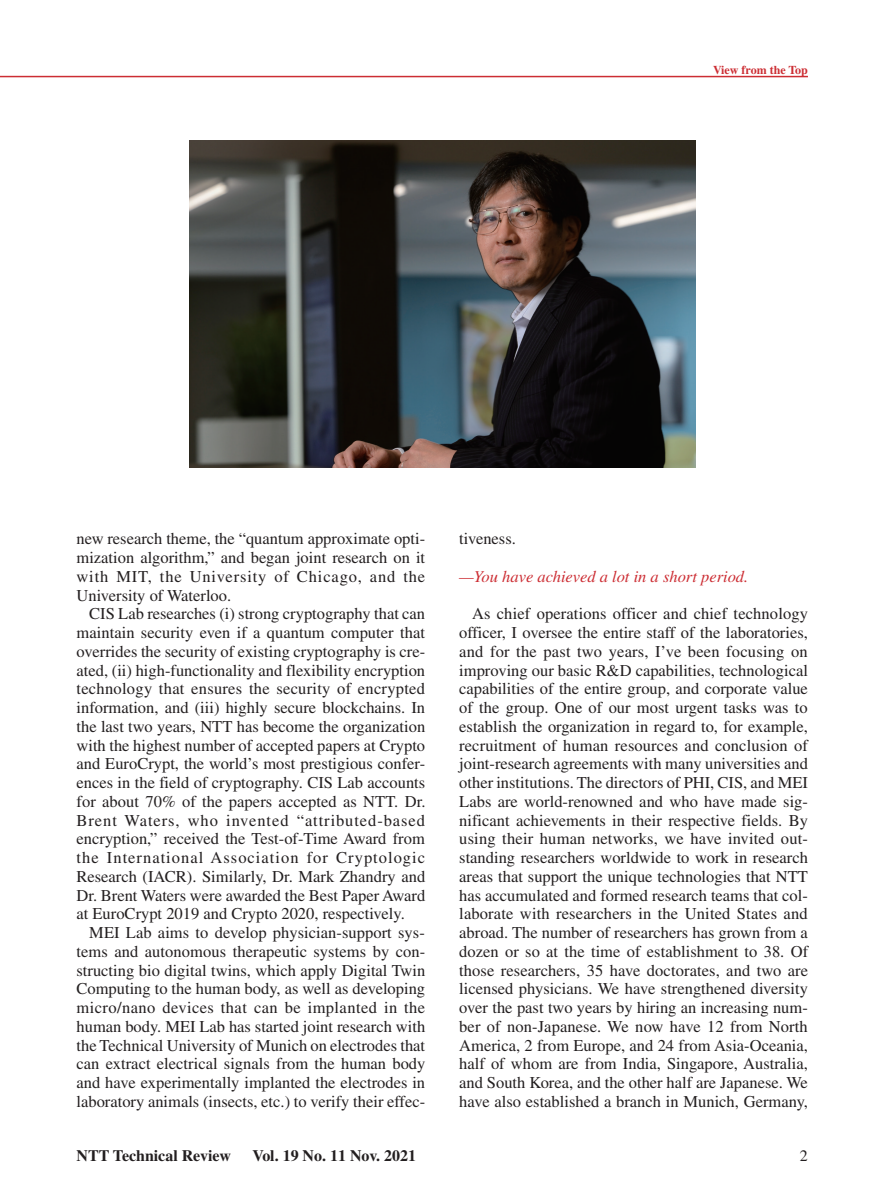
<style>
.page{position:relative;width:893px;height:1191px;background:#fff}
.page>*{position:absolute;margin:0;border:0;box-sizing:border-box;transform-origin:0 0}
.t1{font:16.5px/18.8px "Times";color:#231f20;text-align:justify}
.t2{font:italic 16.5px "Times";color:#cc2d33}
.t3{font:700 15.9px "Times";color:#231f20}
.t4{font:15.9px "Times";color:#231f20}
.t5{font:700 12px "Times";color:#cc2d33}
</style>
<div class="page">
<hr style="left:0;top:76px;width:808px;height:1px;background:#cc2d33">
<img style="left:189px;top:140px;width:506px;height:328px">
<p class="t5" style="left:713px;top:63px;width:96px">View from the Top</p>
<p class="t1" style="left:77px;top:529px;width:350px">new research theme, the “quantum approximate opti&shy;mization algorithm,” and began joint research on it with MIT, the University of Chicago, and the University of Waterloo.</p>
<p class="t1" style="left:77px;top:604px;width:350px;text-indent:13px">CIS Lab researches (i) strong cryptography that can maintain security even if a quantum computer that overrides the security of existing cryptography is cre&shy;ated, (ii) high-functionality and flexibility encryption technology that ensures the security of encrypted information, and (iii) highly secure blockchains. In the last two years, NTT has become the organization with the highest number of accepted papers at Crypto and EuroCrypt, the world’s most prestigious confer&shy;ences in the field of cryptography. CIS Lab accounts for about 70% of the papers accepted as NTT. Dr.<br>Brent Waters, who invented “attributed-based encryption,” received the Test-of-Time Award from the International Association for Cryptologic Research (IACR). Similarly, Dr. Mark Zhandry and Dr. Brent Waters were awarded the Best Paper Award at EuroCrypt 2019 and Crypto 2020, respectively.</p>
<p class="t1" style="left:77px;top:923px;width:350px;text-indent:13px">MEI Lab aims to develop physician-support sys&shy;tems and autonomous therapeutic systems by con&shy;structing bio digital twins, which apply Digital Twin Computing to the human body, as well as developing micro/nano devices that can be implanted in the human body. MEI Lab has started joint research with the Technical University of Munich on electrodes that can extract electrical signals from the human body and have experimentally implanted the electrodes in laboratory animals (insects, etc.) to verify their effec-</p>
<p class="t1" style="left:459px;top:529px;width:58px">tiveness.</p>
<p class="t2" style="left:459px;top:567px;width:291px">—You have achieved a lot in a short period.</p>
<p class="t1" style="left:459px;top:604px;width:350px;text-indent:13px">As chief operations officer and chief technology officer, I oversee the entire staff of the laboratories, and for the past two years, I’ve been focusing on improving our basic R&amp;D capabilities, technological capabilities of the entire group, and corporate value of the group. One of our most urgent tasks was to establish the organization in regard to, for example, recruitment of human resources and conclusion of joint-research agreements with many universities and other institutions. The directors of PHI, CIS, and MEI Labs are world-renowned and who have made sig&shy;nificant achievements in their respective fields. By using their human networks, we have invited out&shy;standing researchers worldwide to work in research areas that support the unique technologies that NTT has accumulated and formed research teams that col&shy;laborate with researchers in the United States and abroad. The number of researchers has grown from a dozen or so at the time of establishment to 38. Of those researchers, 35 have doctorates, and two are licensed physicians. We have strengthened diversity over the past two years by hiring an increasing num&shy;ber of non-Japanese. We now have 12 from North America, 2 from Europe, and 24 from Asia-Oceania, half of whom are from India, Singapore, Australia, and South Korea, and the other half are Japanese. We have also established a branch in Munich, Germany,</p>
<p class="t3" style="left:77px;top:1146px;width:156px">NTT Technical Review</p>
<p class="t3" style="left:252px;top:1146px;width:165px">Vol. 19 No. 11 Nov. 2021</p>
<p class="t4" style="left:800px;top:1146px;width:9px">2</p>
</div>
